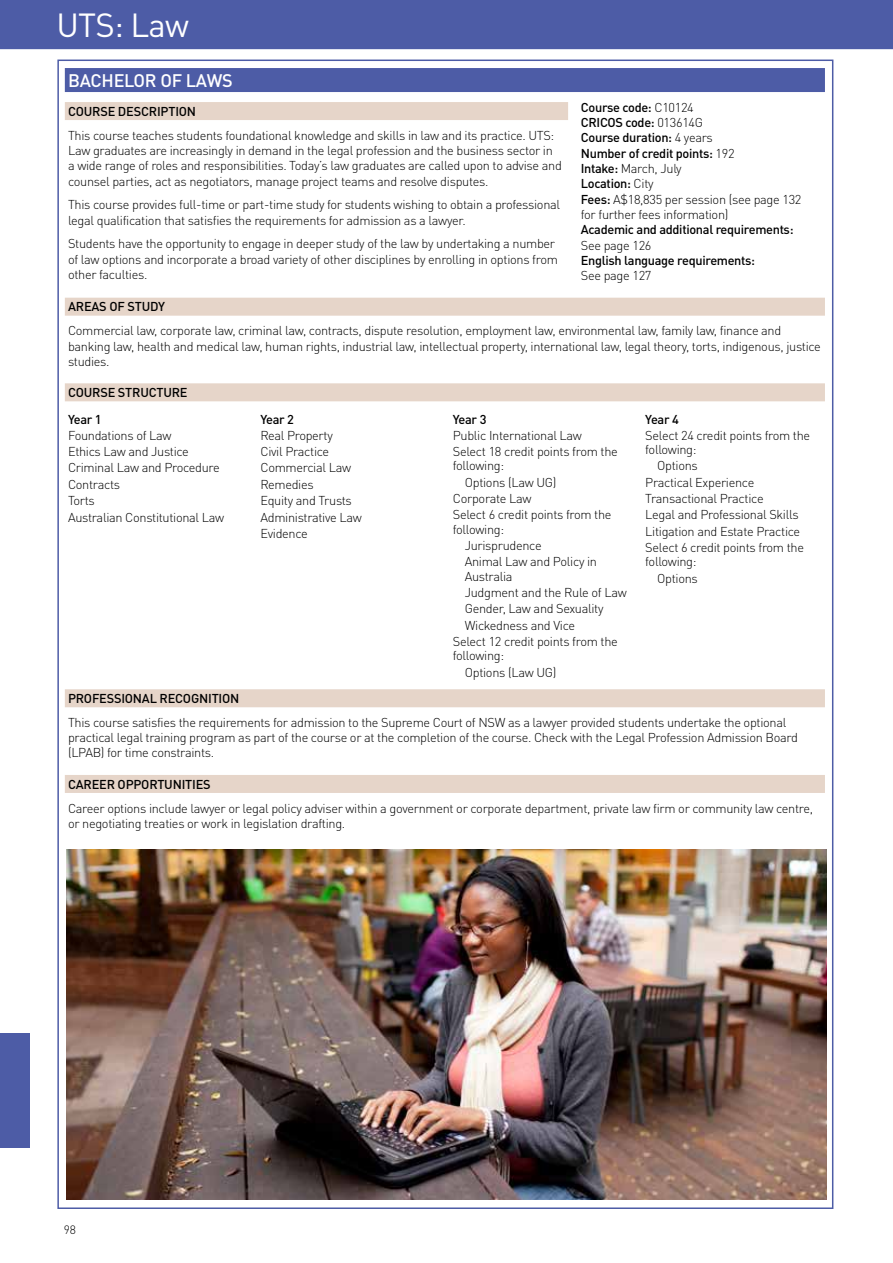
<style>
.page{position:relative;width:893px;height:1263px;background:#fff}
.page>*{position:absolute;margin:0;border:0;box-sizing:border-box;transform-origin:0 0}
.t1{font:33px "DINOT";letter-spacing:-.025em;color:#fff}
.t2{font:500 18px "DINOT";letter-spacing:-.015em;color:#fff}
.t3{font:300 12.75px/16.4px "DINOT";letter-spacing:-.025em;color:#000}
.t4{font:500 12.75px/27.3px "DINOT";letter-spacing:-.025em;color:#000}
.t5{font:300 12px "DINOT";color:#000}
.s1{font-weight:500}
</style>
<div class="page">
<div style="left:0;top:0;width:893px;height:49px;background:#4d5ca6"></div>
<div style="left:0;top:1033px;width:30px;height:115px;background:#4d5ca6"></div>
<div style="left:65px;top:68px;width:760px;height:24px;background:#4d5ca6"></div>
<div style="left:65px;top:102px;width:503px;height:18px;background:#e6d5c9"></div>
<div style="left:65px;top:298px;width:760px;height:18px;background:#e6d5c9"></div>
<div style="left:65px;top:383px;width:760px;height:18px;background:#e6d5c9"></div>
<div style="left:65px;top:689px;width:760px;height:18px;background:#e6d5c9"></div>
<div style="left:65px;top:775px;width:760px;height:18px;background:#e6d5c9"></div>
<img style="left:66px;top:849px;width:761px;height:350px">
<h1 class="t1" style="left:57px;top:4px;width:134px">UTS: Law</h1>
<h2 class="t2" style="left:68px;top:69px;width:166px">BACHELOR OF LAWS</h2>
<p class="t3" style="left:581px;top:99px;width:222px;line-height:15.3px"><span class="s1">Course code:</span> C10124<br><span class="s1">CRICOS code:</span> 013614G<br><span class="s1">Course duration:</span> 4 years<br><span class="s1">Number of credit points:</span> 192<br><span class="s1">Intake:</span> March, July<br><span class="s1">Location:</span> City<br><span class="s1">Fees:</span> A$18,835 per session (see page 132 for further fees information)</p>
<p class="t4" style="left:581px;top:216px;width:214px">Academic and additional requirements:</p>
<p class="t3" style="left:581px;top:237px;width:72px">See page 126</p>
<p class="t4" style="left:581px;top:246px;width:176px">English language requirements:</p>
<p class="t3" style="left:581px;top:267px;width:72px">See page 127</p>
<p class="t4" style="left:68px;top:97px;width:130px">COURSE DESCRIPTION</p>
<p class="t3" style="left:68px;top:127px;width:495px;line-height:15.3px">This course teaches students foundational knowledge and skills in law and its practice. UTS:<br>Law graduates are increasingly in demand in the legal profession and the business sector in a wide range of roles and responsibilities. Today’s law graduates are called upon to advise and counsel parties, act as negotiators, manage project teams and resolve disputes.</p>
<p class="t3" style="left:68px;top:197px;width:494px;line-height:15.3px">This course provides full-time or part-time study for students wishing to obtain a professional legal qualification that satisfies the requirements for admission as a lawyer.</p>
<p class="t3" style="left:68px;top:236px;width:491px;line-height:15.3px">Students have the opportunity to engage in deeper study of the law by undertaking a number of law options and incorporate a broad variety of other disciplines by enrolling in options from other faculties.</p>
<p class="t4" style="left:68px;top:293px;width:99px">AREAS OF STUDY</p>
<p class="t3" style="left:68px;top:323px;width:754px;line-height:15.3px">Commercial law, corporate law, criminal law, contracts, dispute resolution, employment law, environmental law, family law, finance and banking law, health and medical law, human rights, industrial law, intellectual property, international law, legal theory, torts, indigenous, justice studies.</p>
<p class="t4" style="left:68px;top:379px;width:121px">COURSE STRUCTURE<br>Year 1</p>
<p class="t3" style="left:68px;top:427px;width:158px">Foundations of Law<br>Ethics Law and Justice<br>Criminal Law and Procedure<br>Contracts<br>Torts<br>Australian Constitutional Law</p>
<p class="t4" style="left:453px;top:406px;width:35px">Year 3</p>
<p class="t3" style="left:453px;top:427px;width:166px">Public International Law<br>Select 18 credit points from the</p>
<p class="t3" style="left:453px;top:457px;width:53px">following:</p>
<p class="t3" style="left:465px;top:474px;width:93px">Options (Law UG)</p>
<p class="t3" style="left:453px;top:490px;width:80px">Corporate Law</p>
<p class="t3" style="left:453px;top:506px;width:160px">Select 6 credit points from the</p>
<p class="t3" style="left:465px;top:521px;width:134px;text-indent:-12px">following:<br>Jurisprudence<br>Animal Law and Policy in</p>
<p class="t3" style="left:465px;top:568px;width:49px">Australia</p>
<p class="t3" style="left:465px;top:584px;width:164px">Judgment and the Rule of Law</p>
<p class="t3" style="left:465px;top:600px;width:140px">Gender, Law and Sexuality</p>
<p class="t3" style="left:465px;top:617px;width:112px">Wickedness and Vice</p>
<p class="t3" style="left:453px;top:633px;width:166px">Select 12 credit points from the</p>
<p class="t3" style="left:465px;top:647px;width:93px;text-indent:-12px">following:<br>Options (Law UG)</p>
<p class="t4" style="left:260px;top:406px;width:35px">Year 2</p>
<p class="t3" style="left:260px;top:427px;width:103px">Real Property<br>Civil Practice<br>Commercial Law<br>Remedies<br>Equity and Trusts<br>Administrative Law<br>Evidence</p>
<p class="t4" style="left:645px;top:406px;width:35px">Year 4</p>
<p class="t3" style="left:645px;top:428px;width:166px;line-height:14.2px">Select 24 credit points from the following:</p>
<p class="t3" style="left:645px;top:457px;width:160px;text-indent:12px">Options<br>Practical Experience<br>Transactional Practice<br>Legal and Professional Skills<br>Litigation and Estate Practice<br>Select 6 credit points from the</p>
<p class="t3" style="left:645px;top:553px;width:54px;text-align:right">following:<br>Options</p>
<p class="t4" style="left:68px;top:684px;width:173px">PROFESSIONAL RECOGNITION</p>
<p class="t3" style="left:68px;top:714px;width:731px;line-height:15.3px">This course satisfies the requirements for admission to the Supreme Court of NSW as a lawyer provided students undertake the optional practical legal training program as part of the course or at the completion of the course. Check with the Legal Profession Admission Board (LPAB) for time constraints.</p>
<p class="t4" style="left:68px;top:770px;width:144px">CAREER OPPORTUNITIES</p>
<p class="t3" style="left:68px;top:800px;width:746px;line-height:15.3px">Career options include lawyer or legal policy adviser within a government or corporate department, private law firm or community law centre, or negotiating treaties or work in legislation drafting.</p>
<p class="t5" style="left:64px;top:1222px;width:14px">98</p>
</div>
